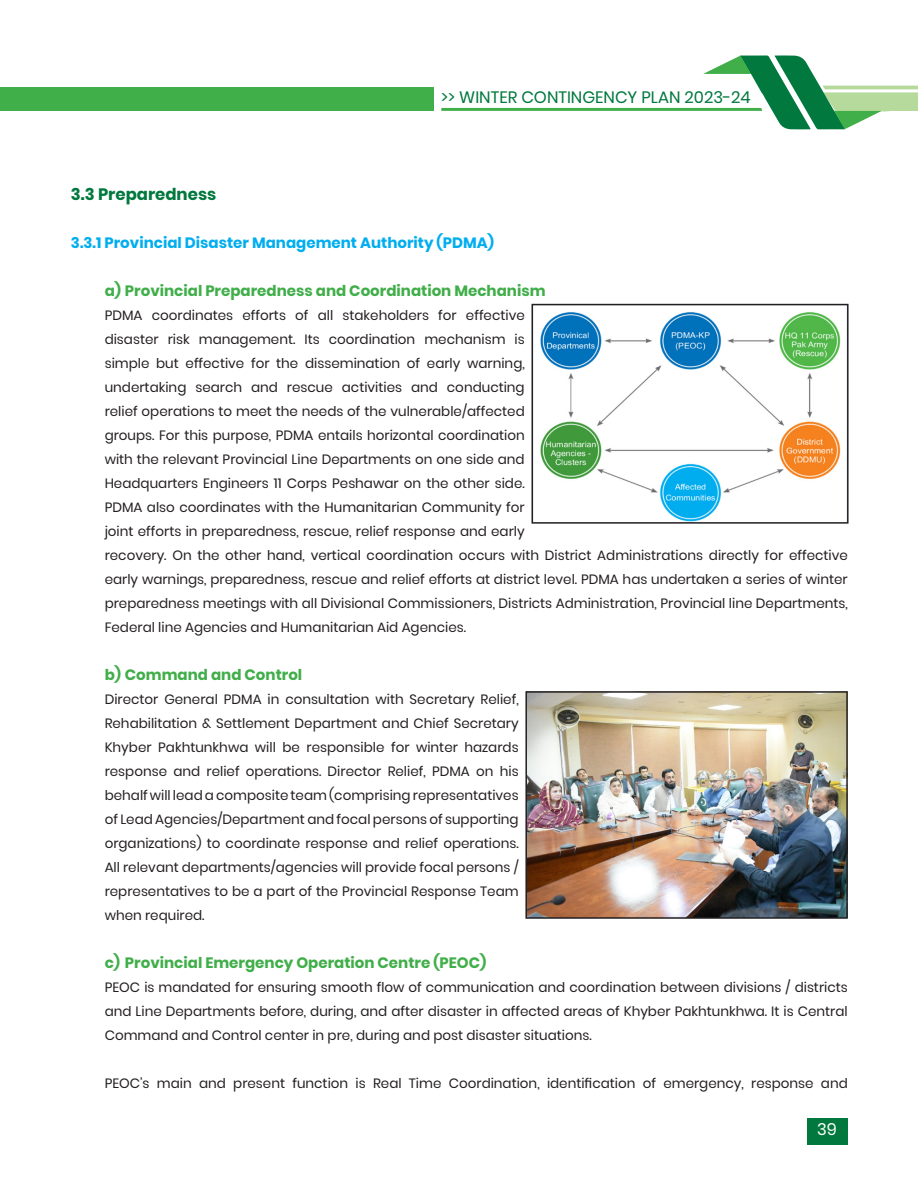
<style>
.page{position:relative;width:918px;height:1188px;background:#fff}
.page>*{position:absolute;margin:0;border:0;box-sizing:border-box;transform-origin:0 0}
.t1{font:16.5px "Poppins";color:#00783e}
.Sub_Heading{font:700 16.5px "Poppins";color:#00783e}
.t2{font:16.5px "Poppins";color:#fff}
.Sub_2{font:700 15px "Poppins";color:#40ae49}
.Sub_2-2{font:700 15px "Poppins";color:#00aeef}
.Body_Text{font:13.5px/24px "Poppins";color:#231f20;text-align:justify}
</style>
<div class="page">
<div style="left:807px;top:1119px;width:40px;height:26px;background:#00783e"></div>
<svg style="left:441px;top:55px;width:477px;height:75px"></svg>
<div style="left:0;top:88px;width:434px;height:23px;background:#40ae49"></div>
<img style="left:540px;top:312px;width:301px;height:209px">
<div style="left:532px;top:304px;width:317px;height:220px;border:2px solid #231f20"></div>
<img style="left:528px;top:694px;width:317px;height:222px">
<div style="left:525px;top:691px;width:323px;height:228px;border:2px solid #231f20"></div>
<p class="t1" style="left:441px;top:88px;width:311px">&gt;&gt; WINTER CONTINGENCY PLAN 2023-24</p>
<p class="Sub_Heading" style="left:71px;top:184px;width:147px">3.3 Preparedness</p>
<p class="Sub_2-2" style="left:71px;top:234px;width:425px">3.3.1 Provincial Disaster Management Authority (PDMA)</p>
<p class="Sub_2" style="left:105px;top:282px;width:442px">a) Provincial Preparedness and Coordination Mechanism</p>
<p class="Body_Text" style="left:105px;top:303px;width:745px;text-align:left">PDMA coordinates efforts of all stakeholders for effective<br>disaster risk management. Its coordination mechanism is<br>simple but effective for the dissemination of early warning,<br>undertaking search and rescue activities and conducting<br>relief operations to meet the needs of the vulnerable/affected<br>groups. For this purpose, PDMA entails horizontal coordination<br>with the relevant Provincial Line Departments on one side and<br>Headquarters Engineers 11 Corps Peshawar on the other side.<br>PDMA also coordinates with the Humanitarian Community for<br>joint efforts in preparedness, rescue, relief response and early<br>recovery. On the other hand, vertical coordination occurs with District Administrations directly for effective early warnings, preparedness, rescue and relief efforts at district level. PDMA has undertaken a series of winter preparedness meetings with all Divisional Commissioners, Districts Administration, Provincial line Departments, Federal line Agencies and Humanitarian Aid Agencies.</p>
<p class="Sub_2" style="left:105px;top:666px;width:199px">b) Command and Control</p>
<p class="Body_Text" style="left:105px;top:687px;width:416px">Director General PDMA in consultation with Secretary Relief, Rehabilitation &amp; Settlement Department and Chief Secretary Khyber Pakhtunkhwa will be responsible for winter hazards response and relief operations. Director Relief, PDMA on his behalf will lead a composite team (comprising representatives of Lead Agencies/Department and focal persons of supporting organizations) to coordinate response and relief operations.<br>All relevant departments/agencies will provide focal persons / representatives to be a part of the Provincial Response Team when required.</p>
<p class="Sub_2" style="left:105px;top:954px;width:383px">c) Provincial Emergency Operation Centre (PEOC)</p>
<p class="Body_Text" style="left:105px;top:975px;width:745px">PEOC is mandated for ensuring smooth flow of communication and coordination between divisions / districts and Line Departments before, during, and after disaster in affected areas of Khyber Pakhtunkhwa. It is Central Command and Control center in pre, during and post disaster situations.</p>
<p class="Body_Text" style="left:105px;top:1071px;width:745px">PEOC’s main and present function is Real Time Coordination, identification of emergency, response and</p>
<p class="t2" style="left:817px;top:1120px;width:21px">39</p>
</div>
